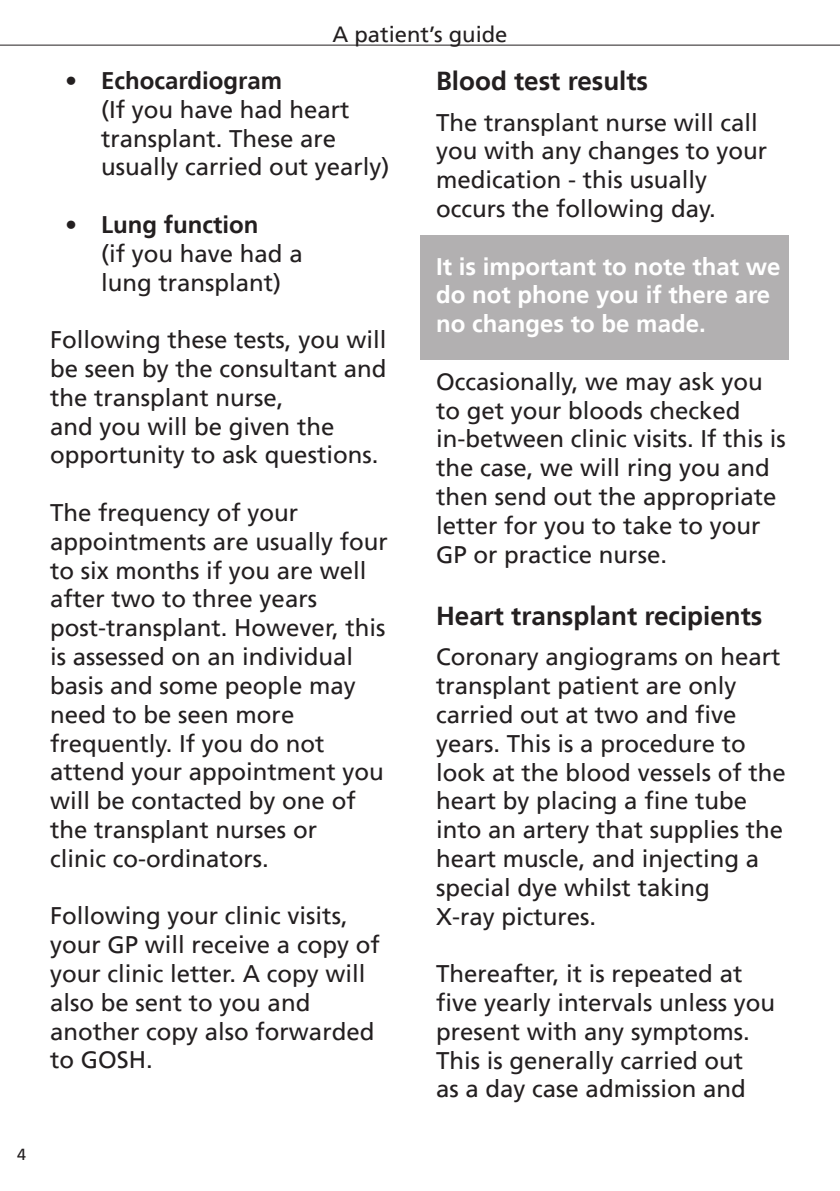
<style>
.page{position:relative;width:840px;height:1191px;background:#fff}
.page>*{position:absolute;margin:0;border:0;box-sizing:border-box;transform-origin:0 0}
.t1{font:700 26px "Frutiger";color:#231f20}
.t2{font:24px/28.8px "Frutiger";color:#231f20}
.t3{font:700 24px/28.8px "Frutiger";color:#fff}
.t4{font:22px "Frutiger";color:#231f20}
.t5{font:16px "Frutiger";color:#231f20}
.s1{font-weight:700}
</style>
<div class="page">
<hr style="left:0;top:45px;width:839px;height:1px;background:#231f20">
<div style="left:420px;top:235px;width:367px;height:125px;background:#b2b0b1"></div>
<p class="t5" style="left:17px;top:1144px;width:10px">4</p>
<p class="t4" style="left:332px;top:21px;width:176px">A patient’s guide</p>
<p class="t2" style="left:101px;top:66px;width:290px;text-indent:-36px"><span class="s1">• Echocardiogram<br></span>(If you have had heart transplant. These are usually carried out yearly)</p>
<p class="t2" style="left:101px;top:210px;width:203px;text-indent:-36px"><span class="s1">• Lung function<br></span>(if you have had a lung transplant)</p>
<p class="t2" style="left:50px;top:325px;width:338px">Following these tests, you will be seen by the consultant and the transplant nurse,<br>and you will be given the opportunity to ask questions.</p>
<p class="t2" style="left:50px;top:498px;width:339px">The frequency of your appointments are usually four to six months if you are well after two to three years post-transplant. However, this is assessed on an individual basis and some people may need to be seen more frequently. If you do not attend your appointment you will be contacted by one of the transplant nurses or<br>clinic co-ordinators.</p>
<p class="t2" style="left:50px;top:901px;width:331px">Following your clinic visits, your GP will receive a copy of your clinic letter. A copy will also be sent to you and another copy also forwarded to GOSH.</p>
<p class="t1" style="left:436px;top:66px;width:213px">Blood test results</p>
<p class="t2" style="left:436px;top:108px;width:332px">The transplant nurse will call you with any changes to your medication - this usually occurs the following day.</p>
<p class="t3" style="left:436px;top:252px;width:346px">It is important to note that we do not phone you if there are no changes to be made.</p>
<p class="t2" style="left:436px;top:367px;width:351px">Occasionally, we may ask you to get your bloods checked in-between clinic visits. If this is the case, we will ring you and then send out the appropriate letter for you to take to your<br>GP or practice nurse.</p>
<p class="t1" style="left:436px;top:601px;width:328px">Heart transplant recipients</p>
<p class="t2" style="left:436px;top:642px;width:351px">Coronary angiograms on heart transplant patient are only carried out at two and five years. This is a procedure to look at the blood vessels of the heart by placing a fine tube into an artery that supplies the heart muscle, and injecting a special dye whilst taking<br>X-ray pictures.</p>
<p class="t2" style="left:436px;top:959px;width:307px">Thereafter, it is repeated at</p>
<p class="t2" style="left:436px;top:988px;width:340px">five yearly intervals unless you present with any symptoms.<br>This is generally carried out<br>as a day case admission and</p>
</div>
